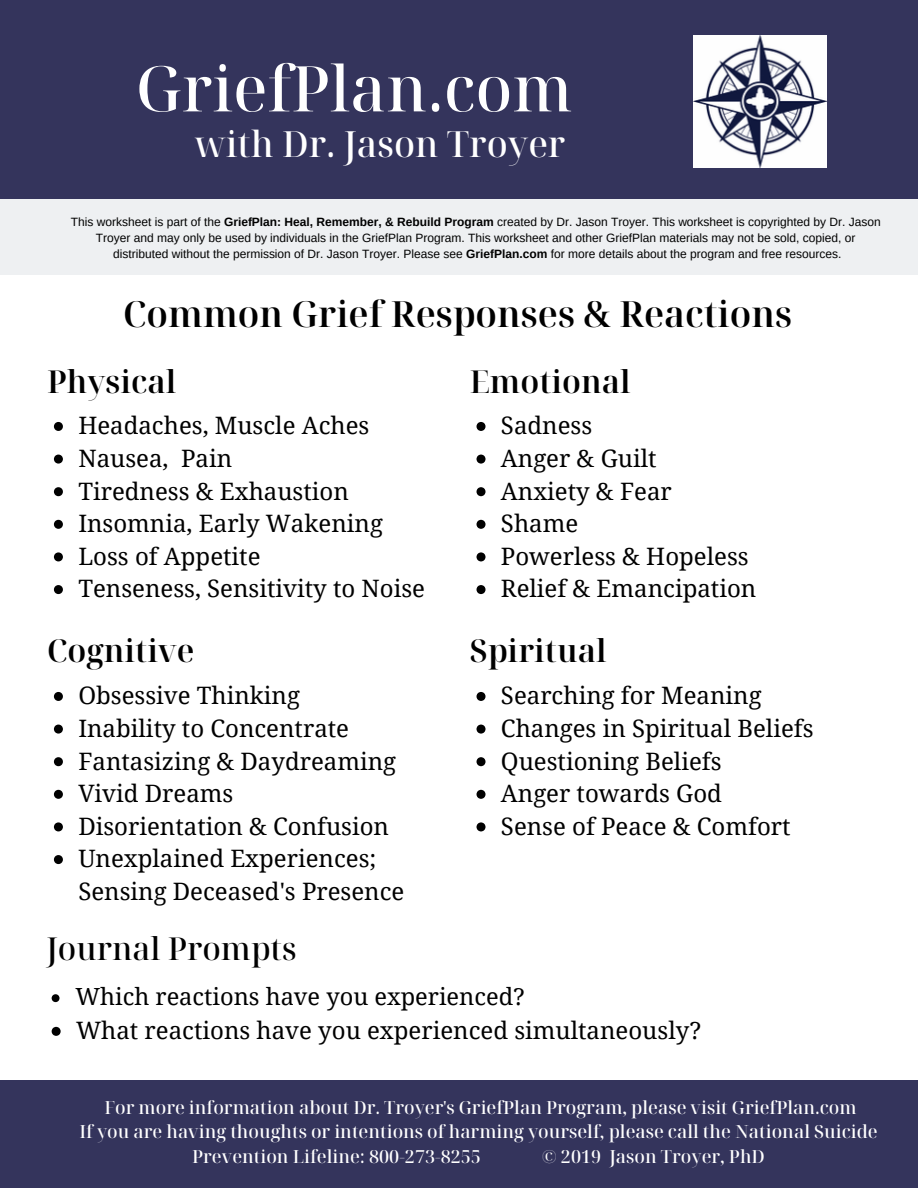
<style>
.page{position:relative;width:918px;height:1188px;background:#fff}
.page>*{position:absolute;margin:0;border:0;box-sizing:border-box;transform-origin:0 0}
.t1{font:500 63px "Noto Serif Display";color:#fff}
.t2{font:600 36px "Noto Serif Display";color:#000}
.t3{font:500 36px "Noto Serif Display";color:#fff}
.t4{font:600 31.5px "Noto Serif Display";color:#000}
.t5{font:500 31.5px "Noto Serif Display";color:#000}
.t6{font:24px/32.7px "Noto Serif";color:#000}
.t7{font:23.7px "Noto Serif";color:#000}
.t8{font:500 18px "Noto Serif Display";color:#fff}
.t9{font:12px/15.8px "Arimo";color:#000;text-align:center}
.s1{font-weight:700}
</style>
<div class="page">
<div style="left:0;top:0;width:918px;height:200px;background:#34345c"></div>
<img style="left:694px;top:35px;width:132px;height:133px">
<div style="left:0;top:200px;width:918px;height:75px;background:#eef0f2"></div>
<div style="left:0;top:1080px;width:918px;height:108px;background:#34345c"></div>
<svg style="left:54px;top:422px;width:9px;height:9px"></svg>
<svg style="left:54px;top:455px;width:9px;height:9px"></svg>
<svg style="left:54px;top:487px;width:9px;height:9px"></svg>
<svg style="left:54px;top:520px;width:9px;height:9px"></svg>
<svg style="left:54px;top:552px;width:9px;height:9px"></svg>
<svg style="left:54px;top:585px;width:9px;height:9px"></svg>
<svg style="left:477px;top:422px;width:9px;height:9px"></svg>
<svg style="left:477px;top:455px;width:9px;height:9px"></svg>
<svg style="left:477px;top:487px;width:9px;height:9px"></svg>
<svg style="left:477px;top:520px;width:9px;height:9px"></svg>
<svg style="left:477px;top:552px;width:9px;height:9px"></svg>
<svg style="left:477px;top:585px;width:9px;height:9px"></svg>
<svg style="left:54px;top:692px;width:9px;height:9px"></svg>
<svg style="left:54px;top:725px;width:9px;height:9px"></svg>
<svg style="left:54px;top:757px;width:9px;height:9px"></svg>
<svg style="left:54px;top:790px;width:9px;height:9px"></svg>
<svg style="left:54px;top:822px;width:9px;height:9px"></svg>
<svg style="left:54px;top:855px;width:9px;height:9px"></svg>
<svg style="left:477px;top:692px;width:9px;height:9px"></svg>
<svg style="left:477px;top:725px;width:9px;height:9px"></svg>
<svg style="left:477px;top:757px;width:9px;height:9px"></svg>
<svg style="left:477px;top:790px;width:9px;height:9px"></svg>
<svg style="left:477px;top:822px;width:9px;height:9px"></svg>
<svg style="left:52px;top:994px;width:8px;height:8px"></svg>
<svg style="left:52px;top:1027px;width:9px;height:9px"></svg>
<h1 class="t1" style="left:136px;top:44px;width:438px">GriefPlan.com</h1>
<h2 class="t3" style="left:195px;top:118px;width:372px">with Dr. Jason Troyer</h2>
<p class="t9" style="left:71px;top:214px;width:812px">This worksheet is part of the <span class="s1">GriefPlan: Heal, Remember, &amp; Rebuild Program</span> created by Dr. Jason Troyer. This worksheet is copyrighted by Dr. Jason<br>Troyer and may only be used by individuals in the GriefPlan Program. This worksheet and other GriefPlan materials may not be sold, copied, or distributed without the permission of Dr. Jason Troyer. Please see <span class="s1">GriefPlan.com</span> for more details about the program and free resources.</p>
<h2 class="t2" style="left:123px;top:289px;width:670px">Common Grief Responses &amp; Reactions</h2>
<h3 class="t4" style="left:47px;top:359px;width:131px">Physical</h3>
<p class="t6" style="left:78px;top:409px;width:348px">Headaches, Muscle Aches<br>Nausea, Pain<br>Tiredness &amp; Exhaustion<br>Insomnia, Early Wakening<br>Loss of Appetite<br>Tenseness, Sensitivity to Noise</p>
<p class="t6" style="left:501px;top:409px;width:257px">Sadness<br>Anger &amp; Guilt<br>Anxiety &amp; Fear<br>Shame<br>Powerless &amp; Hopeless<br>Relief &amp; Emancipation</p>
<h3 class="t4" style="left:470px;top:359px;width:163px">Emotional</h3>
<h3 class="t4" style="left:47px;top:629px;width:149px">Cognitive</h3>
<p class="t6" style="left:78px;top:679px;width:328px">Obsessive Thinking<br>Inability to Concentrate<br>Fantasizing &amp; Daydreaming<br>Vivid Dreams<br>Disorientation &amp; Confusion<br>Unexplained Experiences;<br>Sensing Deceased's Presence</p>
<h3 class="t4" style="left:470px;top:629px;width:138px">Spiritual</h3>
<p class="t6" style="left:501px;top:679px;width:314px">Searching for Meaning<br>Changes in Spiritual Beliefs<br>Questioning Beliefs<br>Anger towards God<br>Sense of Peace &amp; Comfort</p>
<h3 class="t5" style="left:46px;top:927px;width:252px">Journal Prompts</h3>
<p class="t7" style="left:76px;top:980px;width:451px">Which reactions have you experienced?</p>
<p class="t6" style="left:76px;top:1014px;width:627px">What reactions have you experienced simultaneously?</p>
<p class="t8" style="left:104px;top:1094px;width:754px">For more information about Dr. Troyer's GriefPlan Program, please visit GriefPlan.com</p>
<p class="t8" style="left:79px;top:1119px;width:800px">If you are having thoughts or intentions of harming yourself, please call the National Suicide</p>
<p class="t8" style="left:192px;top:1144px;width:290px">Prevention Lifeline: 800-273-8255</p>
<p class="t8" style="left:542px;top:1144px;width:225px">© 2019 Jason Troyer, PhD</p>
</div>
